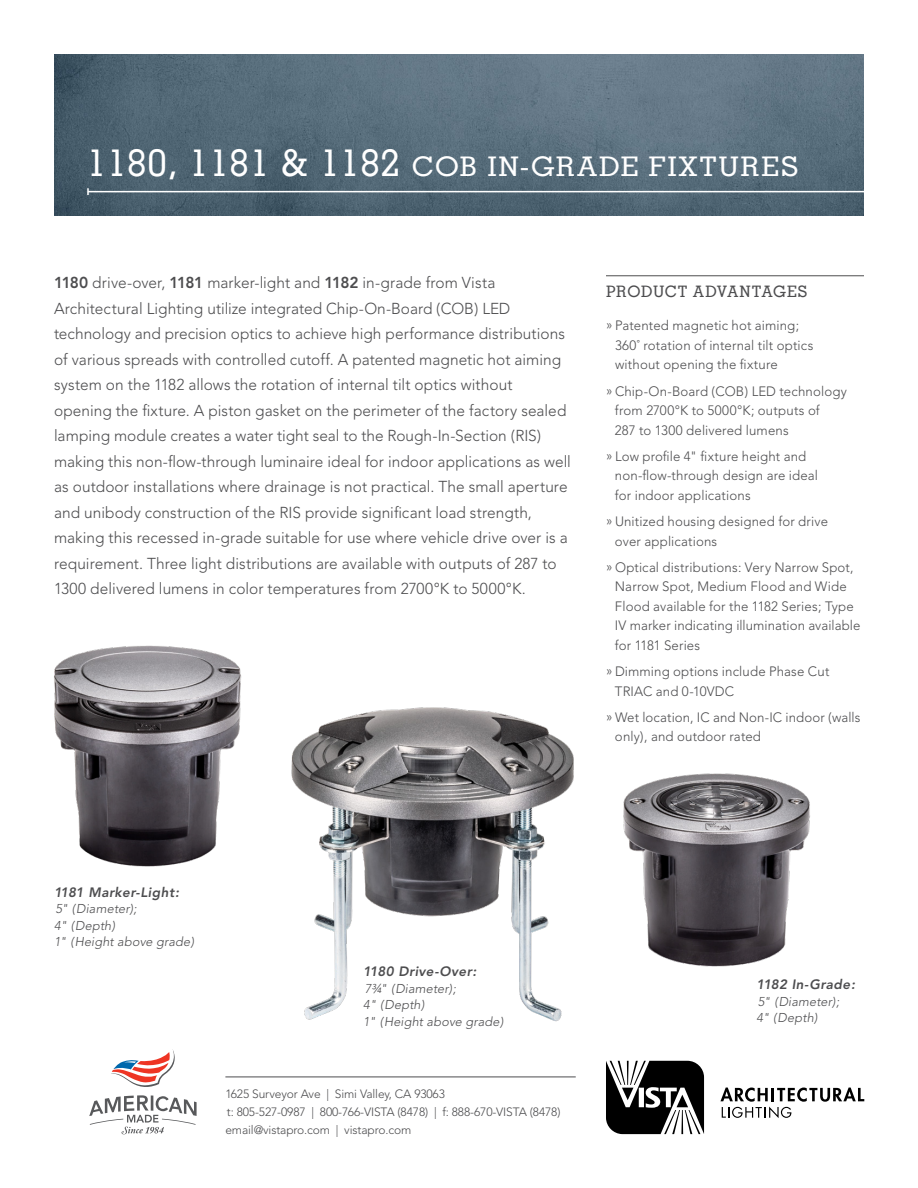
<style>
.page{position:relative;width:918px;height:1188px;background:#fff}
.page>*{position:absolute;margin:0;border:0;box-sizing:border-box;transform-origin:0 0}
.t1{font:500 27px "Memphis";letter-spacing:.055em;color:#fff;scale:1.06 1}
.t2{font:300 15.75px/25.5px "Avenir";letter-spacing:.005em;color:#4d4d4f}
.t3{font:500 15.75px "Memphis";letter-spacing:.035em;color:#4d4d4f}
.t4{font:300 13.5px/19.5px "Avenir";letter-spacing:.01em;color:#4d4d4f}
.t5{font:italic 800 13.5px "Avenir";letter-spacing:.025em;color:#4d4d4f}
.t6{font:italic 300 12.75px "Avenir";letter-spacing:.015em;color:#4d4d4f}
.t7{font:300 12px/18px "Avenir";letter-spacing:-.01em;color:#4d4d4f}
.s1{font-size:37.5px}
.s2{font-weight:800}
</style>
<div class="page">
<img style="left:54px;top:54px;width:810px;height:162px">
<hr style="left:88px;top:191px;width:789px;height:1px;background:#fff">
<svg style="left:87px;top:188px;width:2px;height:7px"></svg>
<hr style="left:606px;top:275px;width:258px;height:1px;background:#4d4d4f">
<hr style="left:225px;top:1077px;width:351px;height:1px;background:#4d4d4f">
<svg style="left:111px;top:1049px;width:64px;height:38px"></svg>
<svg style="left:89px;top:1095px;width:108px;height:39px"></svg>
<svg style="left:720px;top:1088px;width:144px;height:30px"></svg>
<svg style="left:606px;top:1061px;width:98px;height:73px"></svg>
<img style="left:291px;top:707px;width:283px;height:315px">
<img style="left:623px;top:773px;width:187px;height:194px">
<img style="left:54px;top:645px;width:188px;height:222px">
<p class="t1" style="left:87px;top:150px;width:673px"><span class="s1">1180, 1181 &amp; 1182</span> COB IN-GRADE FIXTURES</p>
<p class="t2" style="left:54px;top:270px;width:519px"><span class="s2">1180</span> drive-over, <span class="s2">1181</span> marker-light and <span class="s2">1182</span> in-grade from Vista Architectural Lighting utilize integrated Chip-On-Board (COB) LED technology and precision optics to achieve high performance distributions of various spreads with controlled cutoff. A patented magnetic hot aiming system on the 1182 allows the rotation of internal tilt optics without opening the fixture. A piston gasket on the perimeter of the factory sealed lamping module creates a water tight seal to the Rough-In-Section (RIS) making this non-flow-through luminaire ideal for indoor applications as well as outdoor installations where drainage is not practical. The small aperture and unibody construction of the RIS provide significant load strength, making this recessed in-grade suitable for use where vehicle drive over is a requirement. Three light distributions are available with outputs of 287 to 1300 delivered lumens in color temperatures from 2700°K to 5000°K.</p>
<p class="t3" style="left:606px;top:282px;width:203px">PRODUCT ADVANTAGES</p>
<p class="t4" style="left:615px;top:316px;width:200px;text-indent:-9px">» Patented magnetic hot aiming;<br>360˚ rotation of internal tilt optics without opening the fixture</p>
<p class="t4" style="left:615px;top:381px;width:233px;text-indent:-9px">» Chip-On-Board (COB) LED technology from 2700°K to 5000°K; outputs of<br>287 to 1300 delivered lumens</p>
<p class="t4" style="left:615px;top:446px;width:205px;text-indent:-9px">» Low profile 4" fixture height and non-flow-through design are ideal for indoor applications</p>
<p class="t4" style="left:615px;top:512px;width:215px;text-indent:-9px">» Unitized housing designed for drive over applications</p>
<p class="t4" style="left:615px;top:557px;width:247px;text-indent:-9px">» Optical distributions: Very Narrow Spot, Narrow Spot, Medium Flood and Wide Flood available for the 1182 Series; Type IV marker indicating illumination available for 1181 Series</p>
<p class="t4" style="left:615px;top:662px;width:216px;text-indent:-9px">» Dimming options include Phase Cut<br>TRIAC and 0-10VDC</p>
<p class="t4" style="left:615px;top:707px;width:247px;text-indent:-9px">» Wet location, IC and Non-IC indoor (walls only), and outdoor rated</p>
<p class="t5" style="left:54px;top:884px;width:127px">1181 Marker-Light:</p>
<p class="t6" style="left:55px;top:901px;width:83px">5" (Diameter);</p>
<p class="t6" style="left:54px;top:918px;width:63px">4" (Depth)</p>
<p class="t6" style="left:54px;top:934px;width:142px">1" (Height above grade)</p>
<p class="t5" style="left:363px;top:964px;width:115px">1180 Drive-Over:</p>
<p class="t6" style="left:365px;top:981px;width:93px">7¾" (Diameter);</p>
<p class="t6" style="left:363px;top:998px;width:63px">4" (Depth)</p>
<p class="t6" style="left:363px;top:1014px;width:142px">1" (Height above grade)</p>
<p class="t7" style="left:225px;top:1085px;width:337px">1625 Surveyor Ave | Simi Valley, CA 93063<br>t: 805-527-0987 | 800-766-VISTA (8478) | f: 888-670-VISTA (8478) email@vistapro.com | vistapro.com</p>
<p class="t5" style="left:756px;top:976px;width:100px">1182 In-Grade:</p>
<p class="t6" style="left:758px;top:994px;width:83px">5" (Diameter);</p>
<p class="t6" style="left:756px;top:1010px;width:63px">4" (Depth)</p>
</div>
